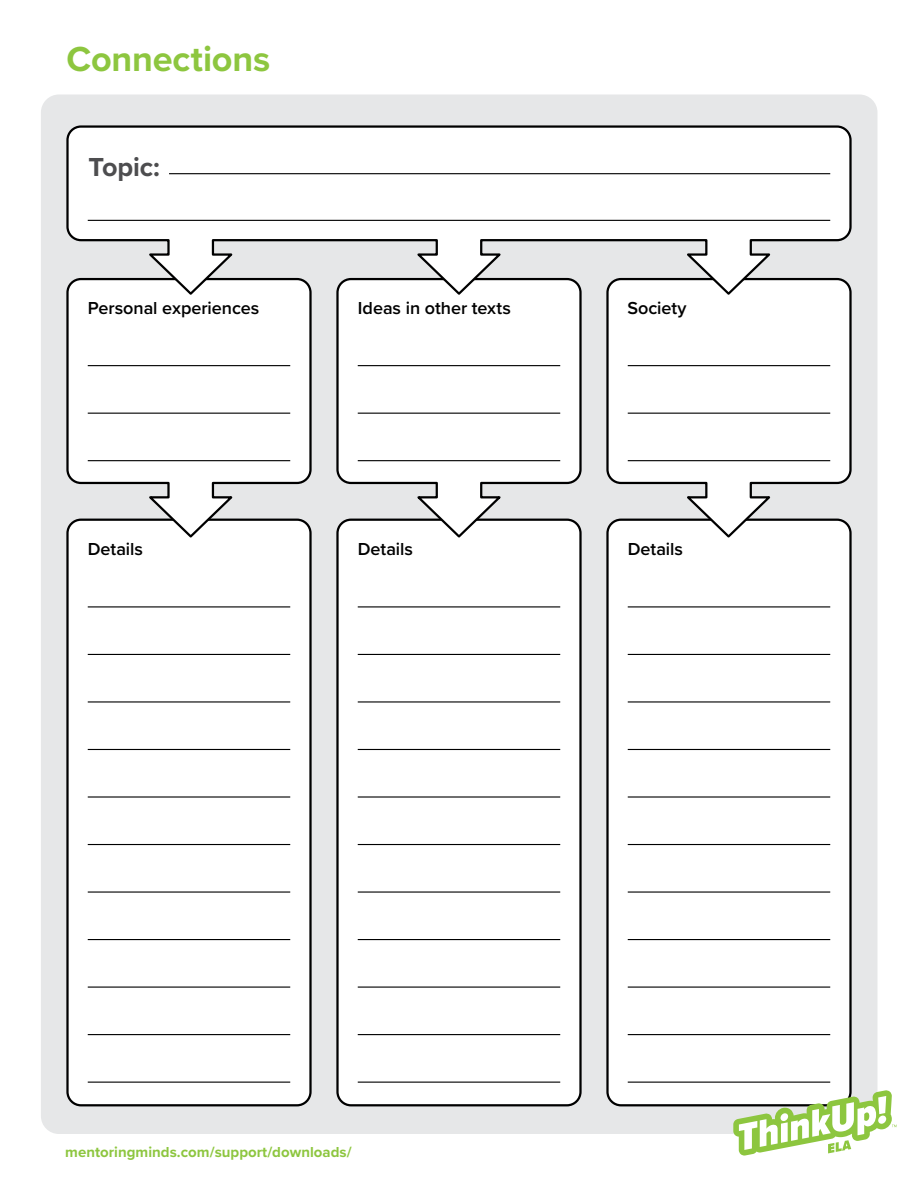
<style>
.page{position:relative;width:918px;height:1188px;background:#fff}
.page>*{position:absolute;margin:0;border:0;box-sizing:border-box;transform-origin:0 0}
.t1{font:700 36px "Proxima Nova";letter-spacing:-.005em;color:#8dc63f}
.t2{font:700 27px "Proxima Nova";letter-spacing:-.005em;color:#4d4d4f}
.t3{font:600 18px "Proxima Nova";color:#000}
.t4{font:700 15px "Proxima Nova";color:#8dc63f}
</style>
<div class="page">
<div style="left:41px;top:94px;width:836px;height:1040px;background:#e6e7e8;border-radius:18px"></div>
<div style="left:68px;top:520px;width:243px;height:585px;background:#fff;border-radius:14px"></div>
<div style="left:66px;top:519px;width:246px;height:587px;border:2px solid #000;border-radius:14px"></div>
<div style="left:337px;top:520px;width:243px;height:585px;background:#fff;border-radius:14px"></div>
<div style="left:336px;top:519px;width:246px;height:587px;border:2px solid #000;border-radius:14px"></div>
<div style="left:608px;top:520px;width:243px;height:585px;background:#fff;border-radius:14px"></div>
<div style="left:606px;top:519px;width:246px;height:587px;border:2px solid #000;border-radius:14px"></div>
<svg style="left:66px;top:297px;width:246px;height:243px"></svg>
<svg style="left:336px;top:297px;width:246px;height:243px"></svg>
<svg style="left:606px;top:297px;width:246px;height:243px"></svg>
<svg style="left:66px;top:125px;width:786px;height:172px"></svg>
<hr style="left:169px;top:173px;width:661px;height:1px;background:#000">
<hr style="left:88px;top:220px;width:742px;height:1px;background:#000">
<hr style="left:628px;top:365px;width:202px;height:1px;background:#000">
<hr style="left:628px;top:413px;width:202px;height:1px;background:#000">
<hr style="left:628px;top:460px;width:202px;height:1px;background:#000">
<hr style="left:358px;top:365px;width:202px;height:1px;background:#000">
<hr style="left:358px;top:413px;width:202px;height:1px;background:#000">
<hr style="left:358px;top:460px;width:202px;height:1px;background:#000">
<hr style="left:88px;top:365px;width:202px;height:1px;background:#000">
<hr style="left:88px;top:413px;width:202px;height:1px;background:#000">
<hr style="left:88px;top:460px;width:202px;height:1px;background:#000">
<hr style="left:628px;top:606px;width:202px;height:1px;background:#000">
<hr style="left:628px;top:654px;width:202px;height:1px;background:#000">
<hr style="left:628px;top:701px;width:202px;height:2px;background:#000">
<hr style="left:628px;top:749px;width:202px;height:1px;background:#000">
<hr style="left:628px;top:844px;width:202px;height:1px;background:#000">
<hr style="left:628px;top:891px;width:202px;height:2px;background:#000">
<hr style="left:628px;top:939px;width:202px;height:1px;background:#000">
<hr style="left:628px;top:987px;width:202px;height:1px;background:#000">
<hr style="left:628px;top:1034px;width:202px;height:1px;background:#000">
<hr style="left:628px;top:1082px;width:202px;height:1px;background:#000">
<hr style="left:628px;top:796px;width:202px;height:2px;background:#000">
<hr style="left:358px;top:606px;width:202px;height:1px;background:#000">
<hr style="left:358px;top:654px;width:202px;height:1px;background:#000">
<hr style="left:358px;top:701px;width:202px;height:2px;background:#000">
<hr style="left:358px;top:749px;width:202px;height:1px;background:#000">
<hr style="left:358px;top:844px;width:202px;height:1px;background:#000">
<hr style="left:358px;top:891px;width:202px;height:2px;background:#000">
<hr style="left:358px;top:939px;width:202px;height:1px;background:#000">
<hr style="left:358px;top:987px;width:202px;height:1px;background:#000">
<hr style="left:358px;top:1034px;width:202px;height:1px;background:#000">
<hr style="left:358px;top:1082px;width:202px;height:1px;background:#000">
<hr style="left:358px;top:796px;width:202px;height:2px;background:#000">
<hr style="left:88px;top:606px;width:202px;height:1px;background:#000">
<hr style="left:88px;top:654px;width:202px;height:1px;background:#000">
<hr style="left:88px;top:701px;width:202px;height:2px;background:#000">
<hr style="left:88px;top:749px;width:202px;height:1px;background:#000">
<hr style="left:88px;top:844px;width:202px;height:1px;background:#000">
<hr style="left:88px;top:891px;width:202px;height:2px;background:#000">
<hr style="left:88px;top:939px;width:202px;height:1px;background:#000">
<hr style="left:88px;top:987px;width:202px;height:1px;background:#000">
<hr style="left:88px;top:1034px;width:202px;height:1px;background:#000">
<hr style="left:88px;top:1082px;width:202px;height:1px;background:#000">
<hr style="left:88px;top:796px;width:202px;height:2px;background:#000">
<svg style="left:733px;top:1090px;width:164px;height:66px"></svg>
<h1 class="t1" style="left:66px;top:32px;width:205px">Connections</h1>
<h2 class="t2" style="left:89px;top:146px;width:73px">Topic:</h2>
<p class="t3" style="left:88px;top:295px;width:173px">Personal experiences</p>
<p class="t3" style="left:358px;top:295px;width:155px">Ideas in other texts</p>
<p class="t3" style="left:627px;top:295px;width:61px">Society</p>
<p class="t3" style="left:88px;top:536px;width:57px">Details</p>
<p class="t3" style="left:358px;top:536px;width:57px">Details</p>
<p class="t3" style="left:628px;top:536px;width:57px">Details</p>
<p class="t4" style="left:65px;top:1140px;width:288px">mentoringminds.com/support/downloads/</p>
</div>
